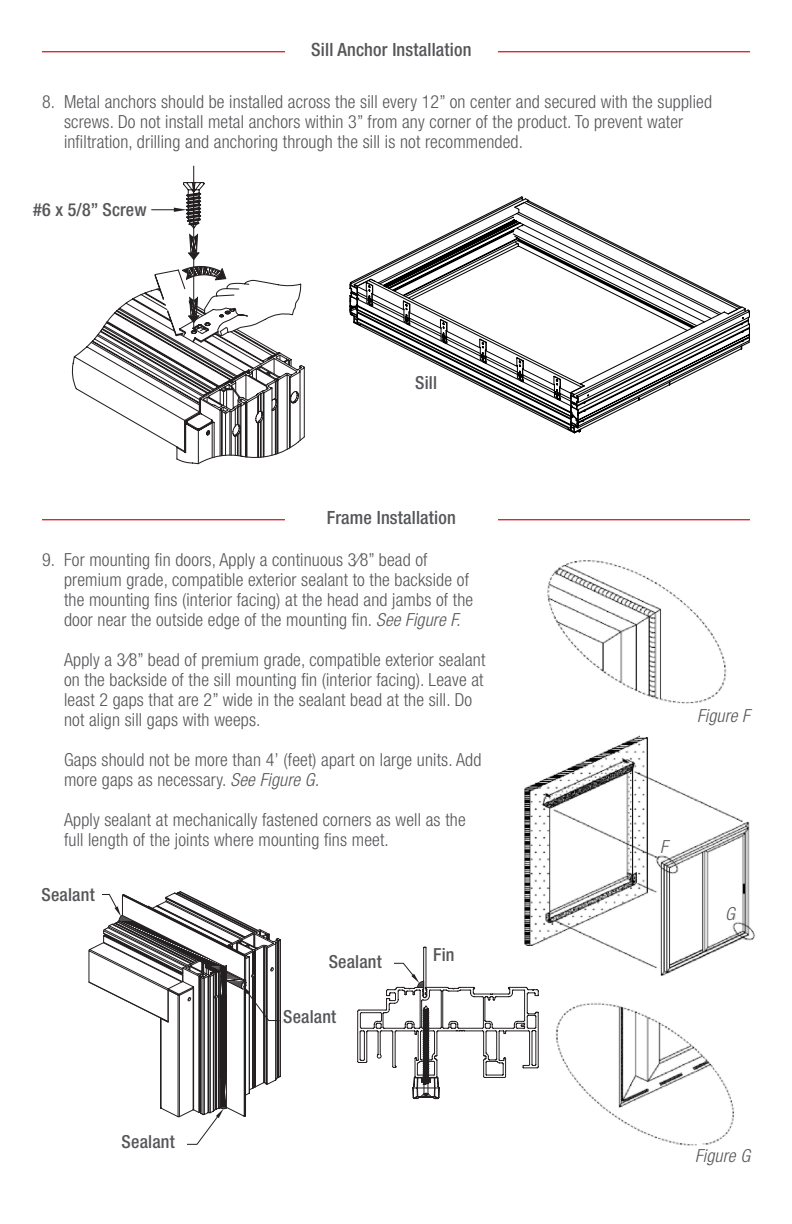
<style>
.page{position:relative;width:792px;height:1224px;background:#fff}
.page>*{position:absolute;margin:0;border:0;box-sizing:border-box;transform-origin:0 0}
.t1{font:500 condensed 18.2px "Helvetica Neue";letter-spacing:.01em;color:#555659}
.t2{font:300 condensed 18px/20px "Helvetica Neue";letter-spacing:.01em;color:#555659}
.t3{font:500 condensed 18px "Helvetica Neue";letter-spacing:.01em;color:#555659}
.t4{font:italic 300 condensed 18px "Helvetica Neue";letter-spacing:.01em;color:#555659}
.t5{font:18px "Arial";color:#000}
.t6{font:14.4px "Arial";color:#231f20}
.t7{font:11.2px "Arial";color:#231f20}
.s1{font-style:italic}
</style>
<div class="page">
<hr style="left:42px;top:51px;width:708px;height:1px;background:#da252e">
<hr style="left:42px;top:519px;width:708px;height:1px;background:#da252e">
<div style="left:285px;top:42px;width:213px;height:18px;background:#fff"></div>
<div style="left:285px;top:510px;width:213px;height:18px;background:#fff"></div>
<svg style="left:349px;top:196px;width:401px;height:237px"></svg>
<svg style="left:72px;top:290px;width:80px;height:143px"></svg>
<svg style="left:152px;top:165px;width:153px;height:300px"></svg>
<img style="left:524px;top:560px;width:231px;height:586px">
<svg style="left:357px;top:946px;width:182px;height:153px"></svg>
<svg style="left:88px;top:891px;width:193px;height:254px"></svg>
<div style="left:328px;top:374px;width:109px;height:29px;background:#fff"></div>
<div style="left:433px;top:947px;width:110px;height:28px;background:#fff"></div>
<div style="left:329px;top:954px;width:65px;height:28px;background:#fff"></div>
<div style="left:122px;top:1134px;width:65px;height:28px;background:#fff"></div>
<div style="left:42px;top:887px;width:60px;height:28px;background:#fff"></div>
<div style="left:641px;top:708px;width:109px;height:28px;background:#fff"></div>
<div style="left:660px;top:839px;width:8px;height:14px;background:#fff"></div>
<div style="left:725px;top:906px;width:10px;height:14px;background:#fff"></div>
<p class="t1" style="left:311px;top:39px;width:162px">Sill Anchor Installation</p>
<p class="t2" style="left:64px;top:91px;width:650px;text-indent:-22px">8. Metal anchors should be installed across the sill every 12” on center and secured with the supplied screws. Do not install metal anchors within 3” from any corner of the product. To prevent water infiltration, drilling and anchoring through the sill is not recommended.</p>
<p class="t3" style="left:33px;top:199px;width:115px">#6 x 5/8” Screw</p>
<p class="t6" style="left:42px;top:201px;width:102px">#6 x 5/8" Screw</p>
<p class="t3" style="left:415px;top:371px;width:23px">Sill</p>
<p class="t5" style="left:399px;top:374px;width:26px">Sill</p>
<p class="t1" style="left:327px;top:507px;width:131px">Frame Installation</p>
<p class="t2" style="left:64px;top:550px;width:411px;text-indent:-22px">9. For mounting fin doors, Apply a continuous 3⁄8” bead of premium grade, compatible exterior sealant to the backside of the mounting fins (interior facing) at the head and jambs of the door near the outside edge of the mounting fin. <span class="s1">See Figure F.</span></p>
<p class="t2" style="left:64px;top:650px;width:423px">Apply a 3⁄8” bead of premium grade, compatible exterior sealant on the backside of the sill mounting fin (interior facing). Leave at least 2 gaps that are 2” wide in the sealant bead at the sill. Do not align sill gaps with weeps.</p>
<p class="t2" style="left:64px;top:750px;width:419px">Gaps should not be more than 4’ (feet) apart on large units. Add more gaps as necessary. <span class="s1">See Figure G.</span></p>
<p class="t2" style="left:64px;top:810px;width:403px">Apply sealant at mechanically fastened corners as well as the full length of the joints where mounting fins meet.</p>
<p class="t3" style="left:42px;top:884px;width:55px">Sealant</p>
<p class="t7" style="left:53px;top:887px;width:39px">Sealant</p>
<p class="t3" style="left:122px;top:1131px;width:55px">Sealant</p>
<p class="t7" style="left:145px;top:1137px;width:39px">Sealant</p>
<p class="t3" style="left:433px;top:944px;width:23px">Fin</p>
<p class="t3" style="left:329px;top:951px;width:55px">Sealant</p>
<p class="t7" style="left:347px;top:956px;width:39px">Sealant</p>
<p class="t7" style="left:436px;top:953px;width:17px">Fin</p>
<p class="t3" style="left:283px;top:1006px;width:55px">Sealant</p>
<p class="t7" style="left:283px;top:1013px;width:39px">Sealant</p>
<p class="t4" style="left:697px;top:706px;width:54px">Figure F</p>
<p class="t4" style="left:660px;top:837px;width:9px">F</p>
<p class="t4" style="left:725px;top:904px;width:11px">G</p>
<p class="t4" style="left:695px;top:1146px;width:56px">Figure G</p>
</div>
